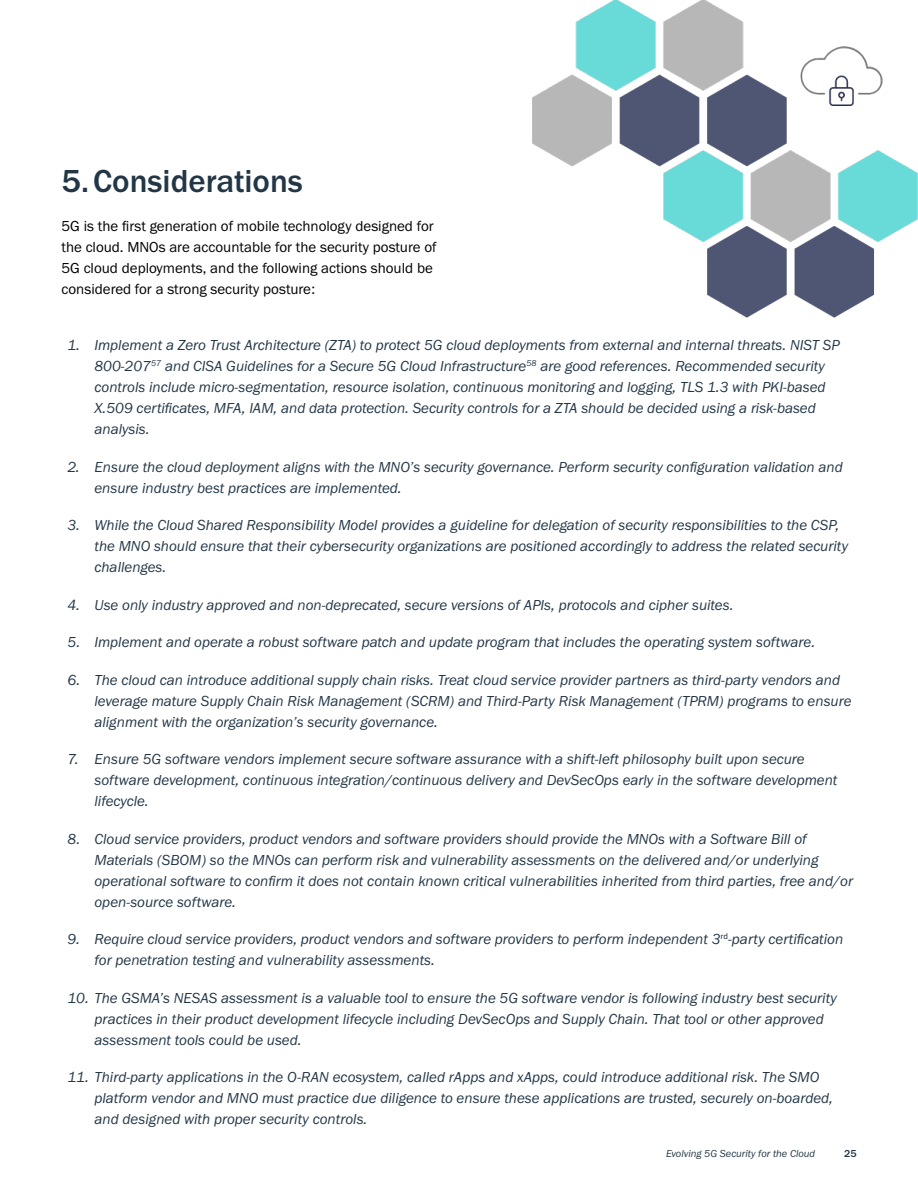
<style>
.page{position:relative;width:918px;height:1188px;background:#fff}
.page>*{position:absolute;margin:0;border:0;box-sizing:border-box;transform-origin:0 0}
.t1{font:500 33px "Franklin Gothic URW";color:#223646}
.t2{font:15px/21px "Franklin Gothic URW Boo Ita";color:#223646}
.t3{font:15px/21px "Franklin Gothic URW Boo";color:#000}
.t4{font:10.5px "Franklin Gothic URW Boo Ita";color:#223646}
.t5{font:500 10.5px "Franklin Gothic URW";color:#223646}
</style>
<div class="page">
<img style="left:532px;top:0;width:386px;height:318px">
<h1 class="t1" style="left:62px;top:161px;width:243px">5.Considerations</h1>
<p class="t3" style="left:62px;top:216px;width:377px">5G is the first generation of mobile technology designed for the cloud. MNOs are accountable for the security posture of 5G cloud deployments, and the following actions should be considered for a strong security posture:</p>
<p class="t2" style="left:94px;top:334px;width:747px;text-indent:-27px">1. Implement a Zero Trust Architecture (ZTA) to protect 5G cloud deployments from external and internal threats. NIST SP 800-207<sup>57</sup> and CISA Guidelines for a Secure 5G Cloud Infrastructure<sup>58</sup> are good references. Recommended security controls include micro-segmentation, resource isolation, continuous monitoring and logging, TLS 1.3 with PKI-based X.509 certificates, MFA, IAM, and data protection. Security controls for a ZTA should be decided using a risk-based analysis.</p>
<p class="t2" style="left:95px;top:456px;width:750px;text-indent:-27px">2. Ensure the cloud deployment aligns with the MNO’s security governance. Perform security configuration validation and ensure industry best practices are implemented.</p>
<p class="t2" style="left:95px;top:514px;width:755px;text-indent:-27px">3. While the Cloud Shared Responsibility Model provides a guideline for delegation of security responsibilities to the CSP, the MNO should ensure that their cybersecurity organizations are positioned accordingly to address the related security challenges.</p>
<p class="t2" style="left:68px;top:594px;width:668px">4. Use only industry approved and non-deprecated, secure versions of APIs, protocols and cipher suites.</p>
<p class="t2" style="left:68px;top:631px;width:749px">5. Implement and operate a robust software patch and update program that includes the operating system software.</p>
<p class="t2" style="left:95px;top:669px;width:759px;text-indent:-27px">6. The cloud can introduce additional supply chain risks. Treat cloud service provider partners as third-party vendors and leverage mature Supply Chain Risk Management (SCRM) and Third-Party Risk Management (TPRM) programs to ensure alignment with the organization’s security governance.</p>
<p class="t2" style="left:95px;top:748px;width:745px;text-indent:-27px">7. Ensure 5G software vendors implement secure software assurance with a shift-left philosophy built upon secure software development, continuous integration/continuous delivery and DevSecOps early in the software development lifecycle.</p>
<p class="t2" style="left:95px;top:828px;width:760px;text-indent:-27px">8. Cloud service providers, product vendors and software providers should provide the MNOs with a Software Bill of Materials (SBOM) so the MNOs can perform risk and vulnerability assessments on the delivered and/or underlying operational software to confirm it does not contain known critical vulnerabilities inherited from third parties, free and/or open-source software.</p>
<p class="t2" style="left:95px;top:928px;width:750px;text-indent:-27px">9. Require cloud service providers, product vendors and software providers to perform independent 3<sup>rd</sup>-party certification for penetration testing and vulnerability assessments.</p>
<p class="t2" style="left:95px;top:987px;width:744px;text-indent:-27px">10. The GSMA’s NESAS assessment is a valuable tool to ensure the 5G software vendor is following industry best security practices in their product development lifecycle including DevSecOps and Supply Chain. That tool or other approved assessment tools could be used.</p>
<p class="t2" style="left:95px;top:1066px;width:740px;text-indent:-27px">11. Third-party applications in the O-RAN ecosystem, called rApps and xApps, could introduce additional risk. The SMO platform vendor and MNO must practice due diligence to ensure these applications are trusted, securely on-boarded, and designed with proper security controls.</p>
<p class="t4" style="left:666px;top:1147px;width:151px">Evolving 5G Security for the Cloud</p>
<p class="t5" style="left:844px;top:1147px;width:14px">25</p>
</div>
